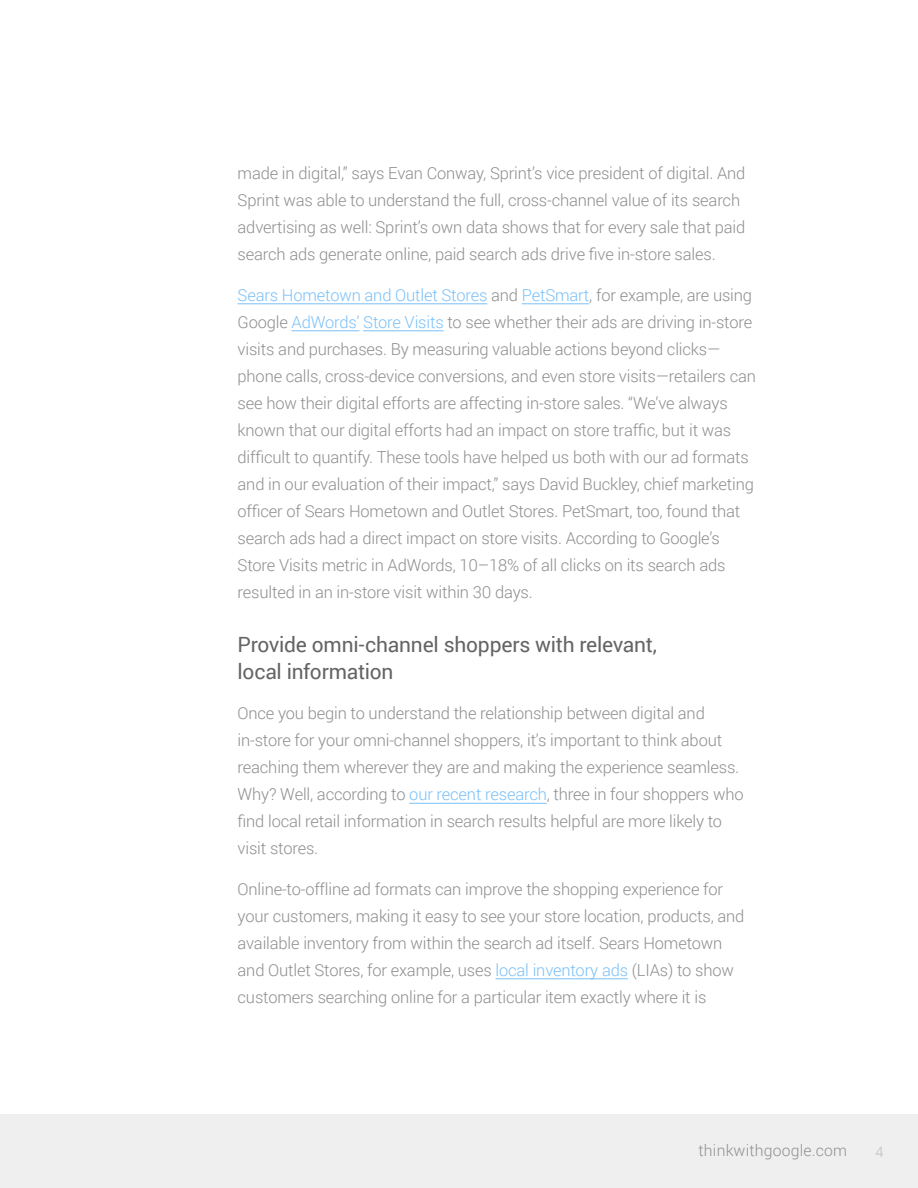
<style>
.page{position:relative;width:918px;height:1188px;background:#fff}
.page>*{position:absolute;margin:0;border:0;box-sizing:border-box;transform-origin:0 0}
.Body_Copy{font:21px/27px "Roboto";letter-spacing:-.01em;color:#646464}
.Body_Copy-2{font:300 16.5px/27px "Roboto";letter-spacing:-.01em;color:#8e8e8e}
.t1{font:300 15.75px "Roboto";letter-spacing:.01em;color:#666766}
.t2{font:14.25px "Open Sans";color:#c9c9c9}
.s1{color:#7ac0f8}
</style>
<div class="page">
<div style="left:0;top:1114px;width:918px;height:74px;background:#f0eff0"></div>
<hr style="left:238px;top:303px;width:249px;height:1px;background:#7ac0f8">
<hr style="left:522px;top:303px;width:67px;height:1px;background:#7ac0f8">
<hr style="left:292px;top:330px;width:67px;height:1px;background:#7ac0f8">
<hr style="left:363px;top:330px;width:81px;height:1px;background:#7ac0f8">
<hr style="left:409px;top:803px;width:138px;height:1px;background:#7ac0f8">
<hr style="left:496px;top:978px;width:132px;height:1px;background:#7ac0f8">
<p class="Body_Copy-2" style="left:238px;top:159px;width:509px">made in digital,” says Evan Conway, Sprint’s vice president of digital. And Sprint was able to understand the full, cross-channel value of its search advertising as well: Sprint’s own data shows that for every sale that paid search ads generate online, paid search ads drive five in-store sales.</p>
<p class="Body_Copy-2" style="left:238px;top:281px;width:520px"><span class="s1">Sears Hometown and Outlet Stores</span> and <span class="s1">PetSmart</span>, for example, are using Google <span class="s1">AdWords’ Store Visits</span> to see whether their ads are driving in-store visits and purchases. By measuring valuable actions beyond clicks— phone calls, cross-device conversions, and even store visits—retailers can see how their digital efforts are affecting in-store sales. “We’ve always known that our digital efforts had an impact on store traffic, but it was difficult to quantify. These tools have helped us both with our ad formats and in our evaluation of their impact,” says David Buckley, chief marketing officer of Sears Hometown and Outlet Stores. PetSmart, too, found that search ads had a direct impact on store visits. According to Google’s Store Visits metric in AdWords, 10–18% of all clicks on its search ads resulted in an in-store visit within 30 days.</p>
<p class="Body_Copy" style="left:238px;top:630px;width:421px">Provide omni-channel shoppers with relevant, local information</p>
<p class="Body_Copy-2" style="left:238px;top:699px;width:507px">Once you begin to understand the relationship between digital and in-store for your omni-channel shoppers, it’s important to think about reaching them wherever they are and making the experience seamless.<br>Why? Well, according to <span class="s1">our recent research</span>, three in four shoppers who find local retail information in search results helpful are more likely to visit stores.</p>
<p class="Body_Copy-2" style="left:238px;top:875px;width:508px">Online-to-offline ad formats can improve the shopping experience for your customers, making it easy to see your store location, products, and available inventory from within the search ad itself. Sears Hometown and Outlet Stores, for example, uses <span class="s1">local inventory ads</span> (LIAs) to show customers searching online for a particular item exactly where it is</p>
<p class="t1" style="left:699px;top:1140px;width:150px">thinkwithgoogle.com</p>
<p class="t2" style="left:876px;top:1142px;width:10px">4</p>
</div>
